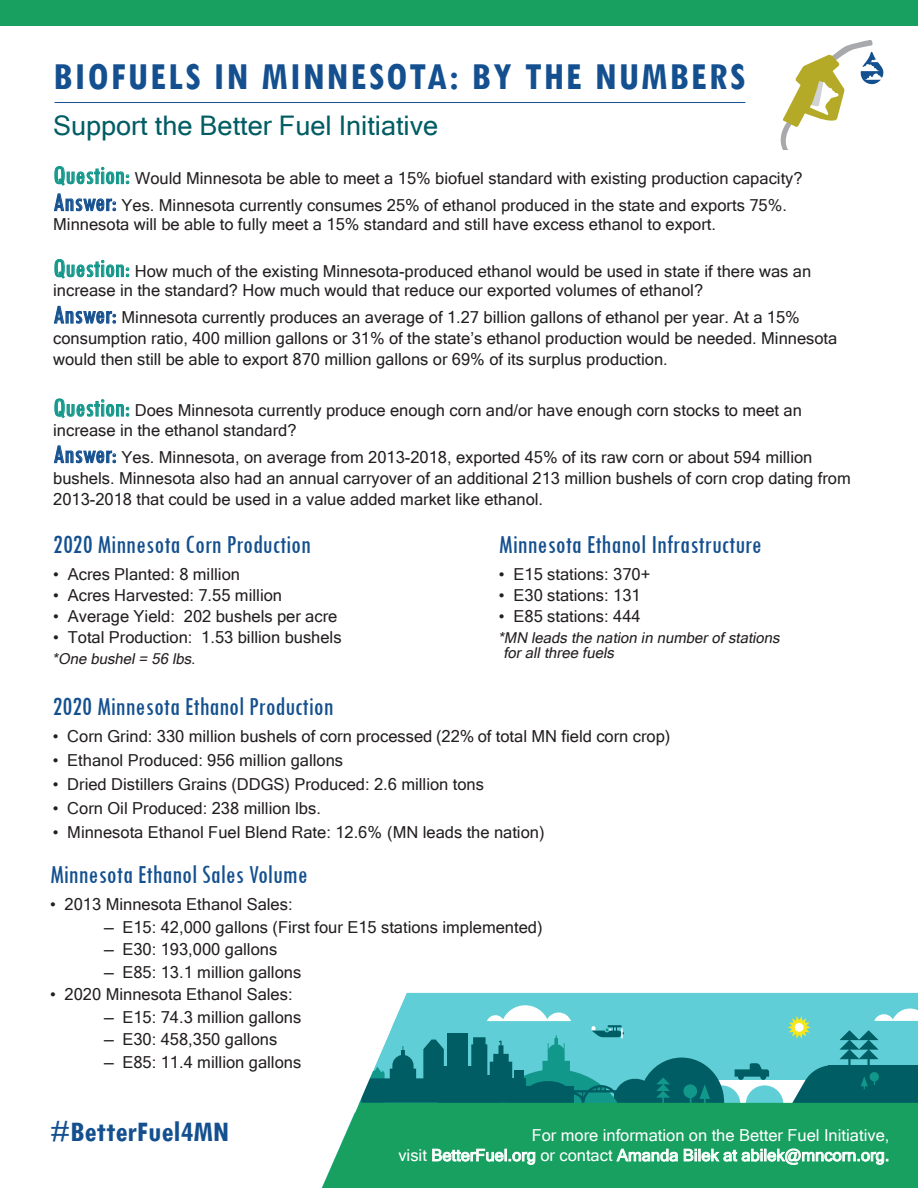
<style>
.page{position:relative;width:918px;height:1188px;background:#fff}
.page>*{position:absolute;margin:0;border:0;box-sizing:border-box;transform-origin:0 0}
.t1{font:700 condensed 40.5px "Tw Cen";letter-spacing:.05em;color:#14508f}
.t2{font:700 condensed 30px "Tw Cen";color:#14508f}
.t3{font:condensed 27px "Tw Cen";color:#14508f}
.t4{font:27px "Microsoft Sans Serif";color:#005d63}
.t5{font:16.5px/21px "Microsoft Sans Serif";color:#231f20}
.t6{font:16.5px/19.8px "Microsoft Sans Serif";color:#fff;text-align:right}
.t7{font:italic 15px/15px "Microsoft Sans Serif";color:#231f20}
.s1{font-family:"Tw Cen";font-stretch:condensed;font-size:27px;color:#12978b}
.s2{font-family:"Tw Cen";font-stretch:condensed;font-size:27px;color:#14508f}
</style>
<div class="page">
<svg style="left:780px;top:40px;width:104px;height:110px"></svg>
<hr style="left:55px;top:102px;width:690px;height:1px;background:#14508f">
<div style="left:0;top:0;width:918px;height:26px;background:#17a060"></div>
<svg style="left:55px;top:166px;width:74px;height:20px"></svg>
<svg style="left:54px;top:193px;width:62px;height:18px"></svg>
<svg style="left:55px;top:259px;width:74px;height:20px"></svg>
<svg style="left:54px;top:306px;width:62px;height:18px"></svg>
<svg style="left:55px;top:399px;width:74px;height:19px"></svg>
<svg style="left:54px;top:445px;width:62px;height:18px"></svg>
<div style="left:401px;top:993px;width:517px;height:12px;background:#60ced7"></div>
<svg style="left:322px;top:1005px;width:596px;height:183px;background:#40ac93"></svg>
<h1 class="t1" style="left:53px;top:52px;width:694px">BIOFUELS IN MINNESOTA: BY THE NUMBERS</h1>
<h3 class="t4" style="left:53px;top:108px;width:387px">Support the Better Fuel Initiative</h3>
<p class="t5" style="left:53px;top:164px;width:751px;line-height:27px"><span class="s1">Question:</span> Would Minnesota be able to meet a 15% biofuel standard with existing production capacity?<br><span class="s2">Answer:</span> Yes. Minnesota currently consumes 25% of ethanol produced in the state and exports 75%.</p>
<p class="t5" style="left:53px;top:213px;width:664px">Minnesota will be able to fully meet a 15% standard and still have excess ethanol to export.</p>
<p class="t5" style="left:53px;top:261px;width:759px;line-height:19.5px"><span class="s1">Question:</span> How much of the existing Minnesota-produced ethanol would be used in state if there was an increase in the standard? How much would that reduce our exported volumes of ethanol?</p>
<p class="t5" style="left:53px;top:306px;width:786px"><span class="s2">Answer:</span> Minnesota currently produces an average of 1.27 billion gallons of ethanol per year. At a 15% consumption ratio, 400 million gallons or 31% of the state’s ethanol production would be needed. Minnesota would then still be able to export 870 million gallons or 69% of its surplus production.</p>
<p class="t5" style="left:53px;top:400px;width:750px;line-height:19.5px"><span class="s1">Question:</span> Does Minnesota currently produce enough corn and/or have enough corn stocks to meet an increase in the ethanol standard?</p>
<p class="t5" style="left:53px;top:446px;width:799px"><span class="s2">Answer:</span> Yes. Minnesota, on average from 2013-2018, exported 45% of its raw corn or about 594 million bushels. Minnesota also had an annual carryover of an additional 213 million bushels of corn crop dating from<br>2013-2018 that could be used in a value added market like ethanol.</p>
<h3 class="t3" style="left:53px;top:529px;width:259px">2020 Minnesota Corn Production</h3>
<p class="t5" style="left:53px;top:564px;width:188px">• Acres Planted: 8 million</p>
<p class="t5" style="left:53px;top:585px;width:230px">• Acres Harvested: 7.55 million</p>
<p class="t5" style="left:53px;top:606px;width:286px">• Average Yield: 202 bushels per acre</p>
<p class="t5" style="left:53px;top:627px;width:290px">• Total Production: 1.53 billion bushels</p>
<h3 class="t3" style="left:499px;top:528px;width:264px">Minnesota Ethanol Infrastructure</h3>
<p class="t5" style="left:499px;top:563px;width:153px">• E15 stations: 370+</p>
<p class="t5" style="left:499px;top:584px;width:143px">• E30 stations: 131</p>
<p class="t5" style="left:499px;top:605px;width:143px">• E85 stations: 444</p>
<p class="t7" style="left:503px;top:630px;width:281px;text-indent:-5px">*MN leads the nation in numberofstations forallthree fuels</p>
<p class="t7" style="left:52px;top:651px;width:148px">*One bushel= 56 lbs.</p>
<h3 class="t3" style="left:53px;top:690px;width:282px">2020 Minnesota Ethanol Production</h3>
<p class="t5" style="left:53px;top:725px;width:619px">• Corn Grind: 330 million bushels of corn processed (22% of total MN field corn crop)</p>
<p class="t5" style="left:53px;top:749px;width:292px">• Ethanol Produced: 956 million gallons</p>
<p class="t5" style="left:53px;top:773px;width:433px">• Dried Distillers Grains (DDGS) Produced: 2.6 million tons</p>
<p class="t5" style="left:53px;top:797px;width:270px">• Corn Oil Produced: 238 million lbs.</p>
<p class="t5" style="left:53px;top:821px;width:493px">• Minnesota Ethanol Fuel Blend Rate: 12.6% (MN leads the nation)</p>
<h3 class="t3" style="left:50px;top:858px;width:259px">Minnesota Ethanol Sales Volume</h3>
<p class="t5" style="left:50px;top:893px;width:244px">• 2013 Minnesota Ethanol Sales:</p>
<p class="t5" style="left:104px;top:916px;width:440px">— E15: 42,000 gallons (First four E15 stations implemented)</p>
<p class="t5" style="left:104px;top:938px;width:175px">— E30: 193,000 gallons</p>
<p class="t5" style="left:104px;top:961px;width:199px">— E85: 13.1 million gallons</p>
<p class="t5" style="left:50px;top:983px;width:244px">• 2020 Minnesota Ethanol Sales:</p>
<p class="t5" style="left:104px;top:1006px;width:199px">— E15: 74.3 million gallons</p>
<p class="t5" style="left:104px;top:1029px;width:175px">— E30: 458,350 gallons</p>
<p class="t5" style="left:104px;top:1051px;width:199px">— E85: 11.4 million gallons</p>
<h2 class="t2" style="left:50px;top:1113px;width:181px">#BetterFuel4MN</h2>
<p class="t6" style="left:398px;top:1125px;width:493px">For more information on the Better Fuel Initiative,<br>visit BetterFuel.org or contact Amanda Bilek at abilek@mncorn.org.</p>
</div>
